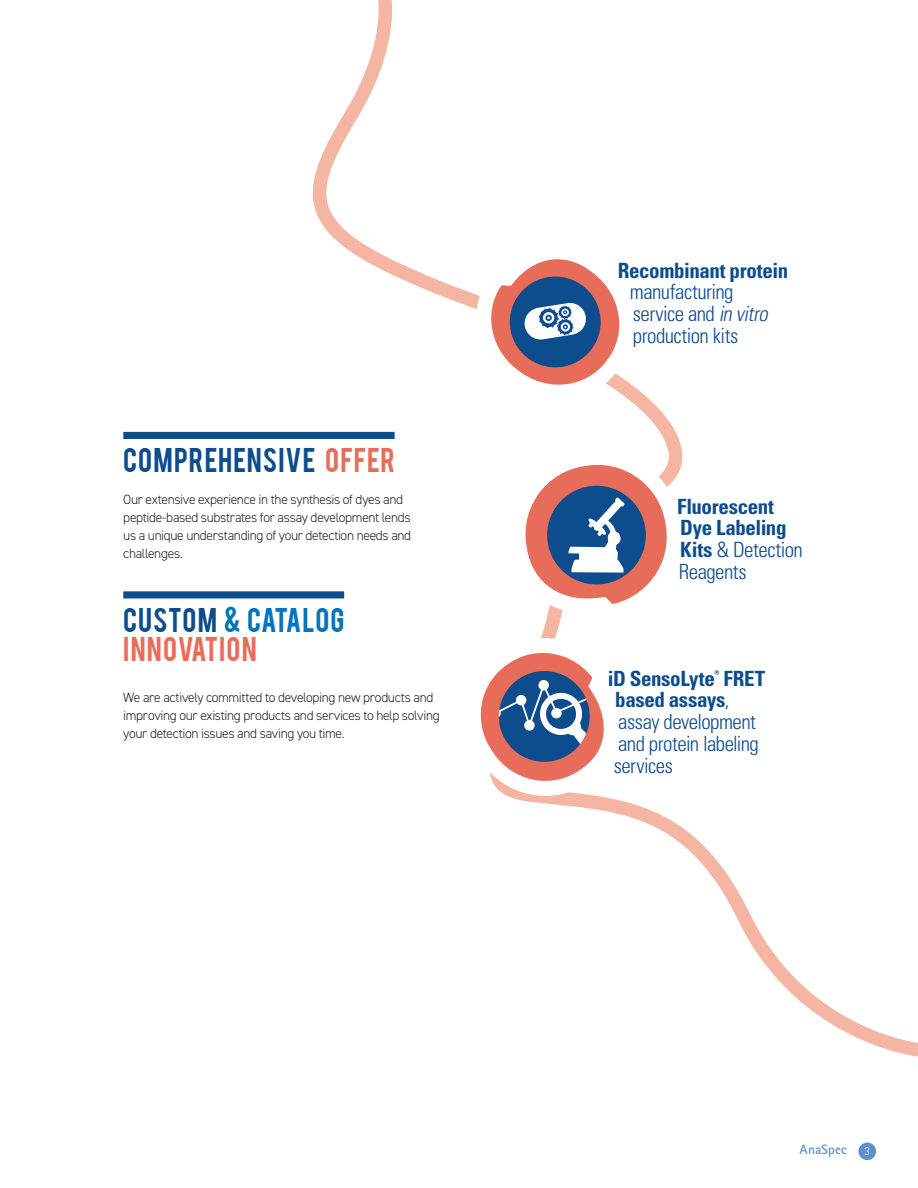
<style>
.page{position:relative;width:918px;height:1188px;background:#fff}
.page>*{position:absolute;margin:0;border:0;box-sizing:border-box;transform-origin:0 0}
.t1{font:27px/30px "Bebas";letter-spacing:.035em;color:#e76c59}
.t2{font:27px "Bebas";letter-spacing:.04em;color:#0d4c8d}
.t3{font:300 condensed 21px/21.8px "Univers LT Pro";letter-spacing:-.025em;color:#0d4c8d}
.t4{font:700 condensed 21px/21.8px "Univers LT Pro";letter-spacing:-.02em;color:#0d4c8d}
.t5{font:300 13.5px/18px "DIN2014";letter-spacing:-.025em;color:#231f20}
.t6{font:700 13.5px "Rotis Sans Serif Pro";letter-spacing:.01em;color:#5e91cc}
.t7{font:300 12px "Rotis Sans Serif Pro";color:#fff;scale:.95 1}
.s1{color:#e76c59}
.s2{color:#0d4c8d}
.s3{color:#0074bc}
.s4{font-style:italic}
.s5{font-weight:300}
.s6{font-weight:700}
</style>
<div class="page">
<svg style="left:312px;top:0;width:163px;height:309px"></svg>
<svg style="left:636px;top:401px;width:282px;height:656px"></svg>
<div style="left:123px;top:432px;width:272px;height:7px;background:#0d4c8d"></div>
<div style="left:123px;top:591px;width:221px;height:7px;background:#0d4c8d"></div>
<svg style="left:480px;top:435px;width:210px;height:384px"></svg>
<svg style="left:475px;top:259px;width:176px;height:159px"></svg>
<div style="left:858px;top:1143px;width:18px;height:17px;background:#5e91cc;border-radius:50%"></div>
<h1 class="t2" style="left:123px;top:440px;width:273px">COMPREHENSIVE <span class="s1">OFFER</span></h1>
<p class="t5" style="left:123px;top:490px;width:289px">Our extensive experience in the synthesis of dyes and peptide-based substrates for assay development lends us a unique understanding of your detection needs and challenges.</p>
<h1 class="t1" style="left:123px;top:603px;width:223px"><span class="s2">CUSTOM</span> <span class="s3">&amp; CATALOG<br></span>INNOVATION</h1>
<p class="t5" style="left:123px;top:688px;width:318px">We are actively committed to developing new products and improving our existing products and services to help solving your detection issues and saving you time.</p>
<h2 class="t4" style="left:618px;top:259px;width:172px">Recombinant protein</h2>
<h2 class="t3" style="left:630px;top:280px;width:144px">manufacturing service and <span class="s4">invitro </span>production kits</h2>
<h2 class="t4" style="left:677px;top:495px;width:127px">Fluorescent<br>Dye Labeling<br>Kits <span class="s5">&amp; Detection<br>Reagents</span></h2>
<h2 class="t3" style="left:608px;top:666px;width:159px"><span class="s6">iD SensoLyte</span><sup>®</sup> <span class="s6">FRET based assays</span>, assay development and protein labeling services</h2>
<p class="t6" style="left:800px;top:1141px;width:49px">AnaSpec</p>
<p class="t7" style="left:864px;top:1144px;width:7px">3</p>
</div>
